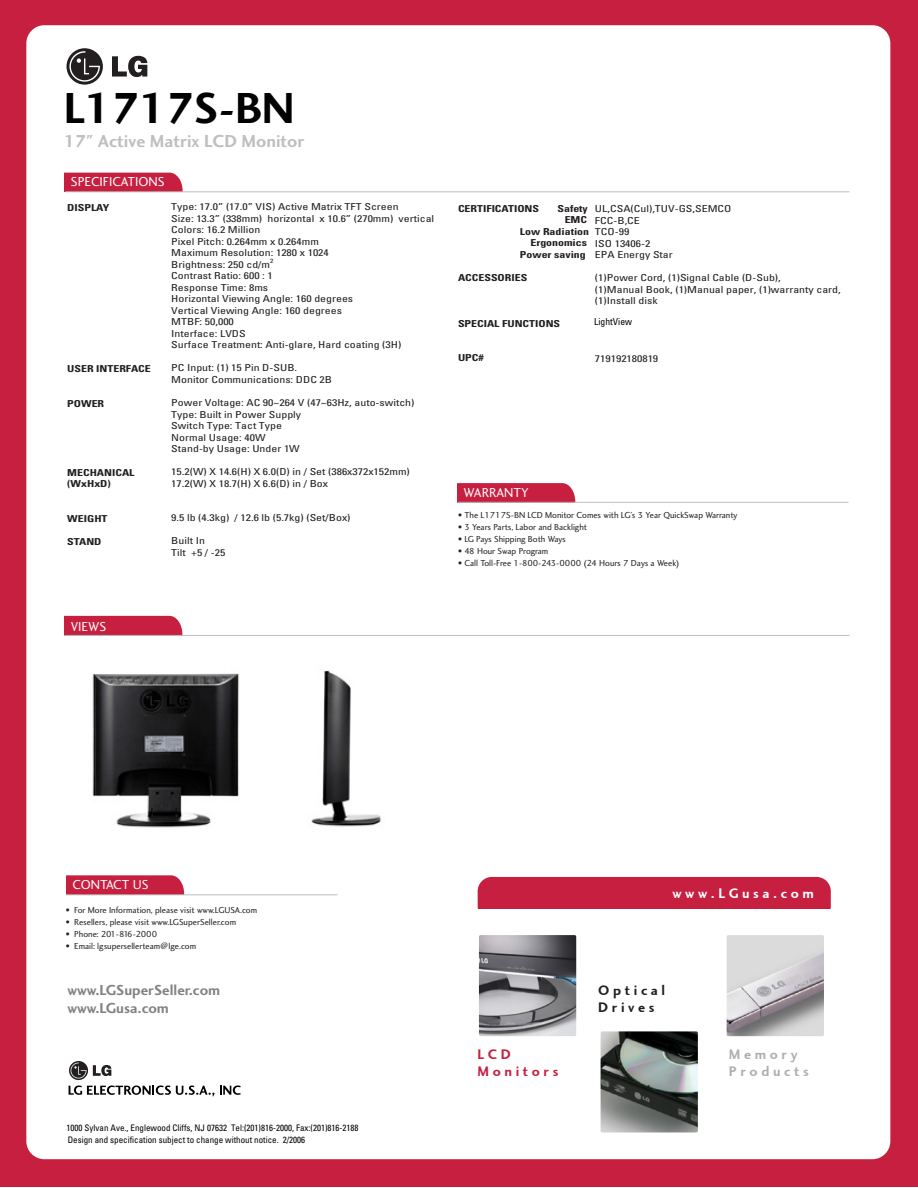
<style>
.page{position:relative;width:918px;height:1188px;background:#fff}
.page>*{position:absolute;margin:0;border:0;box-sizing:border-box;transform-origin:0 0}
.t1{font:45px "Charlotte Sans Bold Plain";color:#010101}
.t2{font:18px "Charlotte Sans Bold Plain";color:#bfbfbf}
.t3{font:15px/18px "Charlotte Sans Bold Plain";color:#808284}
.t4{font:14.25px/17.1px "Charlotte Sans Bold LET";color:#afafb0}
.t5{font:14.25px/17.1px "Charlotte Sans Bold LET";color:#231f20}
.t6{font:14.25px "Charlotte Sans Bold LET";color:#fff}
.t7{font:14.25px/17.1px "Charlotte Sans Bold LET";color:#c61f40}
.t8{font:13.35px "Charlotte Sans Book Plain";color:#fff}
.t9{font:condensed 9.6px/11.6px "Univers";color:#231f20;scale:1.24 1}
.t10{font:700 condensed 9.6px/11.6px "Univers";color:#231f20;scale:1.24 1}
.t11{font:condensed 9.6px "Univers";color:#000}
.t12{font:9px "Charlotte Sans Book Plain";color:#231f20}
.t13{font:condensed 9px/11.9px "Univers";color:#000}
.t14{font:condensed 6px "Univers";color:#231f20;scale:1.24 1}
</style>
<div class="page">
<div style="left:0;top:0;width:918px;height:1187px;background:#c61f40"></div>
<div style="left:26px;top:25px;width:864px;height:1134px;background:#fff;border-radius:18px"></div>
<svg style="left:69px;top:1086px;width:172px;height:11px"></svg>
<svg style="left:112px;top:56px;width:35px;height:21px"></svg>
<svg style="left:67px;top:48px;width:36px;height:37px"></svg>
<svg style="left:69px;top:1061px;width:42px;height:19px"></svg>
<div style="left:478px;top:877px;width:353px;height:44px;background:#c61f40;border-radius:14px"></div>
<img style="left:728px;top:936px;width:95px;height:99px">
<img style="left:602px;top:1032px;width:95px;height:99px">
<img style="left:480px;top:936px;width:95px;height:99px">
<div style="left:455px;top:911px;width:145px;height:149px;border:24px solid #fff;border-radius:14px"></div>
<div style="left:577px;top:1007px;width:145px;height:149px;border:24px solid #fff;border-radius:14px"></div>
<div style="left:703px;top:911px;width:145px;height:149px;border:24px solid #fff;border-radius:14px"></div>
<div style="left:456px;top:909px;width:375px;height:21px;background:#fff"></div>
<div style="left:65px;top:173px;width:118px;height:18px;background:#c61f40"></div>
<svg style="left:457px;top:483px;width:118px;height:19px;background:#c72646"></svg>
<svg style="left:66px;top:875px;width:118px;height:19px;background:#c82847"></svg>
<svg style="left:65px;top:616px;width:117px;height:19px;background:#c72444"></svg>
<hr style="left:65px;top:191px;width:785px;height:1px;background:#bcbdbf">
<hr style="left:458px;top:502px;width:390px;height:1px;background:#bcbdbf">
<hr style="left:64px;top:635px;width:785px;height:1px;background:#bcbdbf">
<hr style="left:66px;top:894px;width:272px;height:1px;background:#bcbdbf">
<img style="left:92px;top:670px;width:289px;height:158px">
<h1 class="t1" style="left:64px;top:81px;width:232px">L1717S-BN</h1>
<h2 class="t2" style="left:64px;top:131px;width:242px">17" Active Matrix LCD Monitor</h2>
<h3 class="t8" style="left:71px;top:174px;width:95px">SPECIFICATIONS</h3>
<p class="t10" style="left:67px;top:202px;width:36px">DISPLAY</p>
<p class="t10" style="left:67px;top:363px;width:69px">USER INTERFACE</p>
<p class="t10" style="left:67px;top:398px;width:31px">POWER</p>
<p class="t10" style="left:67px;top:467px;width:56px">MECHANICAL (WxHxD)</p>
<p class="t10" style="left:67px;top:513px;width:34px">WEIGHT</p>
<p class="t10" style="left:67px;top:536px;width:29px">STAND</p>
<p class="t9" style="left:171px;top:201px;width:214px">Type: 17.0” (17.0” VIS) Active Matrix TFT Screen<br>Size: 13.3” (338mm) horizontal x 10.6” (270mm) vertical Colors: 16.2 Million<br>Pixel Pitch: 0.264mm x 0.264mm<br>Maximum Resolution: 1280 x 1024<br>Brightness: 250 cd/m</p>
<p class="t14" style="left:270px;top:257px;width:4px">2</p>
<p class="t9" style="left:171px;top:270px;width:187px">Contrast Ratio: 600 : 1<br>Response Time: 8ms<br>Horizontal Viewing Angle: 160 degrees<br>Vertical Viewing Angle: 160 degrees<br>MTBF: 50,000<br>Interface: LVDS<br>Surface Treatment: Anti-glare, Hard coating (3H)</p>
<p class="t9" style="left:171px;top:362px;width:131px">PC Input: (1) 15 Pin D-SUB.<br>Monitor Communications: DDC 2B</p>
<p class="t9" style="left:171px;top:397px;width:198px">Power Voltage: AC 90~264 V (47~63Hz, auto-switch)<br>Type: Built in Power Supply<br>Switch Type: Tact Type<br>Normal Usage: 40W<br>Stand-by Usage: Under 1W</p>
<p class="t9" style="left:171px;top:466px;width:194px">15.2(W) X 14.6(H) X 6.0(D) in / Set (386x372x152mm)<br>17.2(W) X 18.7(H) X 6.6(D) in / Box</p>
<p class="t9" style="left:171px;top:512px;width:146px">9.5 lb (4.3kg) / 12.6 lb (5.7kg) (Set/Box)</p>
<p class="t9" style="left:171px;top:535px;width:45px">Built In<br>Tilt +5 / -25</p>
<h3 class="t8" style="left:71px;top:618px;width:37px">VIEWS</h3>
<p class="t10" style="left:458px;top:203px;width:67px">CERTIFICATIONS</p>
<p class="t10" style="left:558px;top:203px;width:26px">Safety</p>
<p class="t10" style="left:565px;top:214px;width:20px">EMC</p>
<p class="t10" style="left:520px;top:226px;width:57px">Low Radiation</p>
<p class="t10" style="left:530px;top:237px;width:47px">Ergonomics</p>
<p class="t10" style="left:520px;top:249px;width:55px">Power saving</p>
<p class="t10" style="left:458px;top:272px;width:57px">ACCESSORIES</p>
<p class="t10" style="left:458px;top:318px;width:84px">SPECIAL FUNCTIONS</p>
<p class="t10" style="left:458px;top:352px;width:22px">UPC#</p>
<p class="t9" style="left:595px;top:203px;width:112px">UL,CSA(Cul),TUV-GS,SEMCO<br>FCC-B,CE<br>TCO-99<br>ISO 13406-2<br>EPA Energy Star</p>
<p class="t9" style="left:595px;top:272px;width:200px">(1)Power Cord, (1)Signal Cable (D-Sub),<br>(1)Manual Book, (1)Manual paper, (1)warranty card, (1)Install disk</p>
<p class="t11" style="left:594px;top:316px;width:39px">LightView</p>
<p class="t9" style="left:595px;top:352px;width:52px">719192180819</p>
<h3 class="t8" style="left:463px;top:484px;width:67px">WARRANTY</h3>
<p class="t12" style="left:458px;top:510px;width:281px">• The L1717S-BN LCD Monitor Comes with LG’s 3 Year QuickSwap Warranty</p>
<p class="t12" style="left:458px;top:522px;width:131px">• 3 Years Parts, Labor and Backlight</p>
<p class="t12" style="left:458px;top:534px;width:109px">• LG Pays Shipping Both Ways</p>
<p class="t12" style="left:458px;top:546px;width:92px">• 48 Hour Swap Program</p>
<p class="t12" style="left:458px;top:558px;width:223px">• Call Toll-Free 1-800-243-0000 (24 Hours 7 Days a Week)</p>
<h3 class="t8" style="left:72px;top:877px;width:78px">CONTACT US</h3>
<p class="t12" style="left:66px;top:905px;width:193px">• For More Information, please visit www.LGUSA.com</p>
<p class="t12" style="left:66px;top:917px;width:172px">• Resellers, please visit www.LGSuperSeller.com</p>
<p class="t12" style="left:66px;top:929px;width:93px">• Phone: 201-816-2000</p>
<p class="t12" style="left:66px;top:941px;width:132px">• Email: lgsupersellerteam@lge.com</p>
<h3 class="t3" style="left:68px;top:980px;width:154px">www.LGSuperSeller.com www.LGusa.com</h3>
<p class="t13" style="left:67px;top:1122px;width:293px">1000 Sylvan Ave., Englewood Cliffs, NJ 07632 Tel:(201)816-2000, Fax:(201)816-2188<br>Design and specification subject to change without notice. 2/2006</p>
<h3 class="t7" style="left:478px;top:1046px;width:82px">L C D<br>M o n i t o r s</h3>
<h3 class="t6" style="left:672px;top:885px;width:143px">w w w . L G u s a . c o m</h3>
<h3 class="t5" style="left:598px;top:981px;width:68px">O p t i c a l<br>D r i v e s</h3>
<h3 class="t4" style="left:729px;top:1046px;width:81px">M e m o r y<br>P r o d u c t s</h3>
</div>
